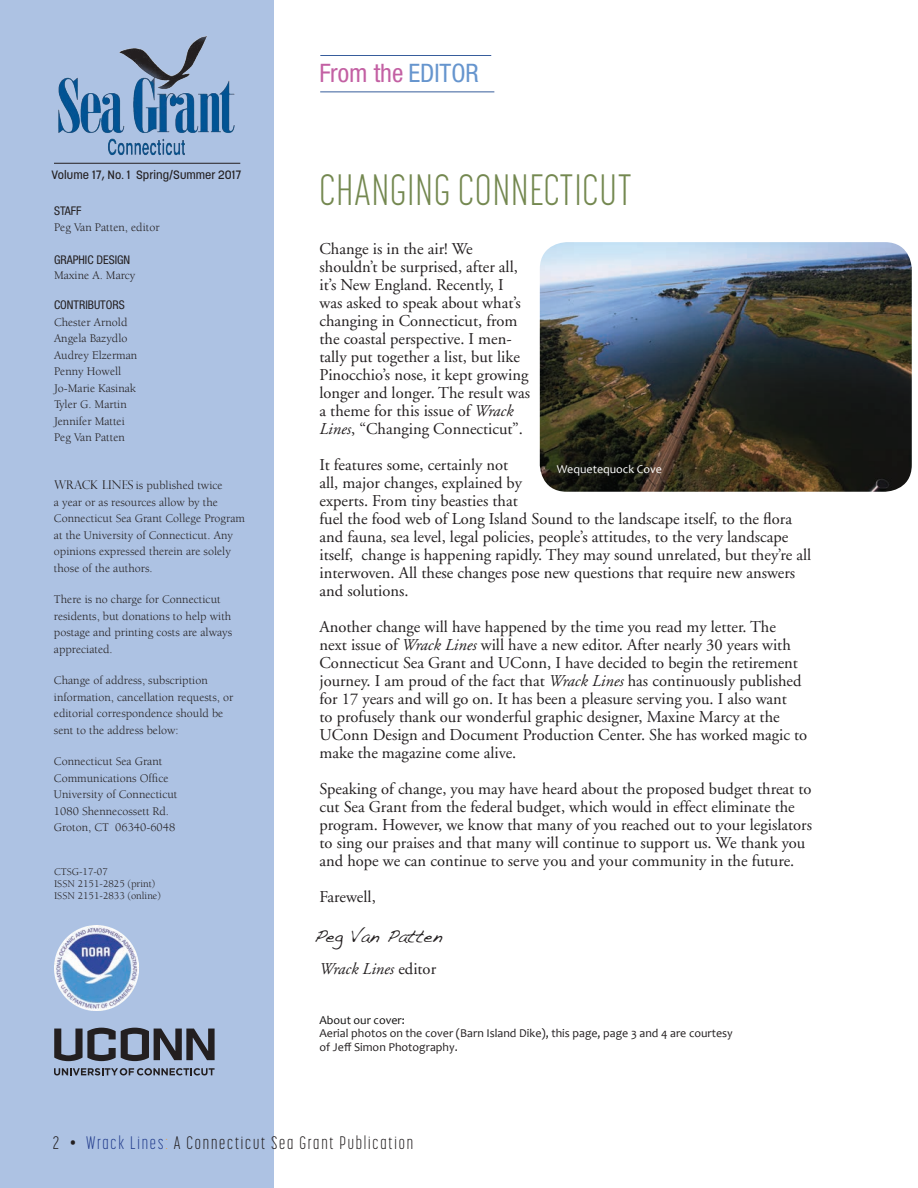
<style>
.page{position:relative;width:918px;height:1188px;background:#fff}
.page>*{position:absolute;margin:0;border:0;box-sizing:border-box;transform-origin:0 0}
.t1{font:300 43.5px "Korolev Compressed";letter-spacing:.025em;color:#748850}
.t2{font:condensed 25.5px "Helvetica Neue";color:#c360a3}
.t3{font:300 18px "Korolev Compressed";letter-spacing:.1em;color:#231f20}
.t4{font:18px "Handwriting Dakota";color:#231f20}
.t5{font:16.5px/18px "Adobe Garamond";color:#231f20}
.t6{font:italic 16.5px "Adobe Garamond";color:#231f20}
.t7{font:12px/16.5px "Berkeley";color:#231f20}
.t8{font:12px/13.5px "Candara";color:#231f20}
.t9{font:condensed 12px "Helvetica Neue";color:#231f20}
.t10{font:500 12px "Korolev";color:#231f20}
.t11{font:12px "Candara";color:#fff}
.t12{font:12px "Candara";color:#131212}
.t13{font:10.5px/12px "Berkeley";color:#231f20}
.s1{font-family:"Perpetua Titling";font-weight:300}
.s2{color:#6695ce}
.s3{font-style:italic}
.s4{font-style:normal}
.s5{color:#253f8e}
.s6{color:#f79c2d}
</style>
<div class="page">
<div style="left:0;top:0;width:274px;height:1188px;background:#adc2e3"></div>
<img style="left:58px;top:36px;width:177px;height:119px">
<hr style="left:54px;top:163px;width:186px;height:1px;background:#231f20">
<hr style="left:320px;top:92px;width:174px;height:1px;background:#375d9c">
<hr style="left:320px;top:55px;width:171px;height:1px;background:#375d9c">
<svg style="left:54px;top:1068px;width:161px;height:7px"></svg>
<svg style="left:54px;top:1028px;width:161px;height:33px"></svg>
<img style="left:54px;top:926px;width:85px;height:85px">
<img style="left:540px;top:242px;width:372px;height:250px">
<p class="t10" style="left:52px;top:168px;width:191px">Volume 17, No. 1 Spring/Summer 2017</p>
<p class="t9" style="left:54px;top:204px;width:29px">STAFF</p>
<p class="t7" style="left:54px;top:219px;width:107px">Peg Van Patten, editor</p>
<p class="t9" style="left:54px;top:253px;width:78px">GRAPHIC DESIGN</p>
<p class="t7" style="left:54px;top:267px;width:83px">Maxine A. Marcy</p>
<p class="t9" style="left:54px;top:298px;width:72px">CONTRIBUTORS</p>
<p class="t7" style="left:54px;top:314px;width:85px">Chester Arnold<br>Angela Bazydlo<br>Audrey Elzerman<br>Penny Howell<br>Jo-Marie Kasinak<br>Tyler G. Martin<br>Jennifer Mattei<br>Peg Van Patten</p>
<p class="t7" style="left:54px;top:477px;width:193px"><span class="s1">WRACK LINES</span> is published twice<br>a year or as resources allow by the Connecticut Sea Grant College Program at the University of Connecticut. Any opinions expressed therein are solely those of the authors.</p>
<p class="t7" style="left:54px;top:591px;width:180px">There is no charge for Connecticut residents, but donations to help with postage and printing costs are always appreciated.</p>
<p class="t7" style="left:54px;top:672px;width:181px">Change of address, subscription information, cancellation requests, or editorial correspondence should be sent to the address below:</p>
<p class="t7" style="left:54px;top:754px;width:125px">Connecticut Sea Grant<br>Communications Office<br>University of Connecticut<br>1080 Shennecossett Rd.<br>Groton, CT 06340-6048</p>
<p class="t13" style="left:54px;top:866px;width:108px">CTSG-17-07<br>ISSN 2151-2825 (print)<br>ISSN 2151-2833 (online)</p>
<h2 class="t2" style="left:320px;top:58px;width:161px">From the <span class="s2">EDITOR</span></h2>
<h1 class="t1" style="left:320px;top:165px;width:314px">CHANGING CONNECTICUT</h1>
<p class="t5" style="left:320px;top:240px;width:212px">Change is in the air! We shouldn’t be surprised, after all, it’s New England. Recently, I was asked to speak about what’s changing in Connecticut, from the coastal perspective. I men&shy;tally put together a list, but like<br>Pinocchio’s nose, it kept growing longer and longer. The result was a theme for this issue of <span class="s3">Wrack<br>Lines</span>, “Changing Connecticut”.</p>
<p class="t5" style="left:320px;top:456px;width:493px">It features some, certainly not<br>all, major changes, explained by<br>experts. From tiny beasties that<br>fuel the food web of Long Island Sound to the landscape itself, to the flora and fauna, sea level, legal policies, people’s attitudes, to the very landscape itself, change is happening rapidly. They may sound unrelated, but they’re all interwoven. All these changes pose new questions that require new answers and solutions.</p>
<p class="t5" style="left:320px;top:618px;width:489px">Another change will have happened by the time you read my letter. The next issue of <span class="s3">Wrack Lines</span> will have a new editor. After nearly 30 years with Connecticut Sea Grant and UConn, I have decided to begin the retirement journey. I am proud of the fact that <span class="s3">Wrack Lines</span> has continuously published for 17 years and will go on. It has been a pleasure serving you. I also want<br>to profusely thank our wonderful graphic designer, Maxine Marcy at the UConn Design and Document Production Center. She has worked magic to make the magazine come alive.</p>
<p class="t5" style="left:320px;top:780px;width:494px">Speaking of change, you may have heard about the proposed budget threat to cut Sea Grant from the federal budget, which would in effect eliminate the program. However, we know that many of you reached out to your legislators to sing our praises and that many will continue to support us. We thank you and hope we can continue to serve you and your community in the future.</p>
<p class="t5" style="left:320px;top:888px;width:58px">Farewell,</p>
<p class="t11" style="left:557px;top:461px;width:107px">Wequetequock Cove</p>
<p class="t4" style="left:314px;top:925px;width:129px">Peg Van Patten</p>
<p class="t6" style="left:320px;top:960px;width:118px">Wrack Lines <span class="s4">editor</span></p>
<p class="t12" style="left:320px;top:1012px;width:87px">About our cover:</p>
<p class="t8" style="left:320px;top:1026px;width:415px">Aerial photos on the cover (Barn Island Dike), this page, page 3 and 4 are courtesy of Jeff Simon Photography.</p>
<p class="t3" style="left:53px;top:1132px;width:362px">2 • <span class="s5">Wrack Lines</span><span class="s6">:</span> A Connecticut Sea Grant Publication</p>
</div>
